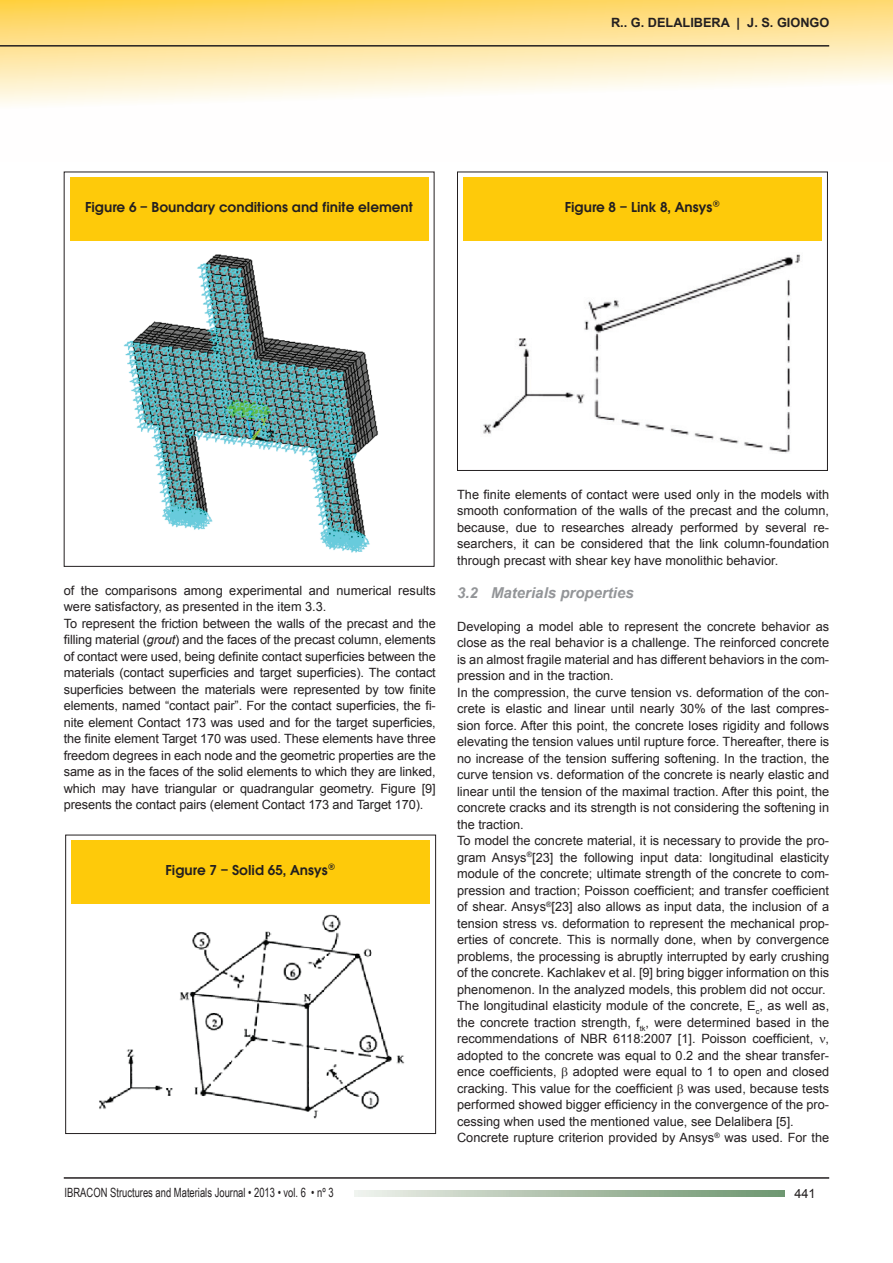
<style>
.page{position:relative;width:893px;height:1263px;background:#fff}
.page>*{position:absolute;margin:0;border:0;box-sizing:border-box;transform-origin:0 0}
.t1{font:600 15px "Avant Garde ITC";color:#231f20}
.t2{font:italic 700 15px "Arial";color:#939598}
.t3{font:12.75px/16.5px "Arial";color:#231f20}
.t4{font:12.75px "Arial Narrow";color:#231f20;scale:.9 1}
.t5{font:700 12.75px "Arial";color:#231f20}
.s1{font-style:italic}
</style>
<div class="page">
<svg style="left:0;top:0;width:893px;height:105px"></svg>
<hr style="left:64px;top:1177px;width:765px;height:2px;background:#231f20">
<hr style="left:0;top:45px;width:829px;height:2px;background:#231f20">
<svg style="left:354px;top:1190px;width:431px;height:6px;background:#acc0aa"></svg>
<div style="left:70px;top:177px;width:359px;height:63px;background:#feca0a"></div>
<img style="left:123px;top:254px;width:255px;height:299px">
<div style="left:65px;top:835px;width:371px;height:299px;border:1px solid #231f20"></div>
<div style="left:71px;top:840px;width:359px;height:63px;background:#feca0a"></div>
<img style="left:99px;top:914px;width:306px;height:204px">
<div style="left:457px;top:172px;width:371px;height:299px;border:1px solid #231f20"></div>
<div style="left:463px;top:177px;width:359px;height:63px;background:#feca0a"></div>
<img style="left:483px;top:254px;width:318px;height:199px">
<p class="t1" style="left:85px;top:199px;width:330px">Figure 6 – Boundary conditions and finite element</p>
<p class="t5" style="left:611px;top:15px;width:220px">R.. G. DELALIBERA | J. S. GIONGO</p>
<p class="t1" style="left:565px;top:199px;width:157px">Figure 8 – Link 8, Ansys®</p>
<p class="t3" style="left:64px;top:582px;width:374px">of the comparisons among experimental and numerical results were satisfactory, as presented in the item 3.3.<br>To represent the friction between the walls of the precast and the filling material (<span class="s1">grout</span>) and the faces of the precast column, elements of contact were used, being definite contact superficies between the materials (contact superficies and target superficies). The contact superficies between the materials were represented by tow finite elements, named “contact pair”. For the contact superficies, the fi&shy;nite element Contact 173 was used and for the target superficies, the finite element Target 170 was used. These elements have three freedom degrees in each node and the geometric properties are the same as in the faces of the solid elements to which they are linked, which may have triangular or quadrangular geometry. Figure [9] presents the contact pairs (element Contact 173 and Target 170).</p>
<p class="t1" style="left:166px;top:862px;width:171px">Figure 7 – Solid 65, Ansys®</p>
<p class="t3" style="left:457px;top:486px;width:374px;text-align:justify">The finite elements of contact were used only in the models with smooth conformation of the walls of the precast and the column, because, due to researches already performed by several re&shy;searchers, it can be considered that the link column-foundation through precast with shear key have monolithic behavior.</p>
<p class="t2" style="left:457px;top:582px;width:178px">3.2 Materials properties</p>
<p class="t3" style="left:457px;top:618px;width:374px">Developing a model able to represent the concrete behavior as close as the real behavior is a challenge. The reinforced concrete is an almost fragile material and has different behaviors in the com&shy;pression and in the traction.<br>In the compression, the curve tension vs. deformation of the con&shy;crete is elastic and linear until nearly 30% of the last compres&shy;sion force. After this point, the concrete loses rigidity and follows elevating the tension values until rupture force. Thereafter, there is no increase of the tension suffering softening. In the traction, the curve tension vs. deformation of the concrete is nearly elastic and linear until the tension of the maximal traction. After this point, the concrete cracks and its strength is not considering the softening in the traction.<br>To model the concrete material, it is necessary to provide the pro&shy;gram Ansys<sup>®</sup>[23] the following input data: longitudinal elasticity module of the concrete; ultimate strength of the concrete to com&shy;pression and traction; Poisson coefficient; and transfer coefficient of shear. Ansys<sup>®</sup>[23] also allows as input data, the inclusion of a tension stress vs. deformation to represent the mechanical prop&shy;erties of concrete. This is normally done, when by convergence problems, the processing is abruptly interrupted by early crushing of the concrete. Kachlakev et al. [9] bring bigger information on this phenomenon. In the analyzed models, this problem did not occur.<br>The longitudinal elasticity module of the concrete, E<sub>c</sub>, as well as, the concrete traction strength, f<sub>tk</sub>, were determined based in the recommendations of NBR 6118:2007 [1]. Poisson coefficient, ■, adopted to the concrete was equal to 0.2 and the shear transfer&shy;ence coefficients,</p>
<p class="t3" style="left:457px;top:1063px;width:374px;text-indent:116px">adopted were equal to 1 to open and closed cracking. This value for the coefficient was used, because tests performed showed bigger efficiency in the convergence of the pro&shy;cessing when used the mentioned value, see Delalibera [5].<br>Concrete rupture criterion provided by Ansys<sup>®</sup> was used. For the</p>
<p class="t4" style="left:65px;top:1183px;width:300px">IBRACON Structures and Materials Journal • 2013 • vol. 6 • nº 3</p>
<p class="t3" style="left:794px;top:1185px;width:23px">441</p>
</div>
